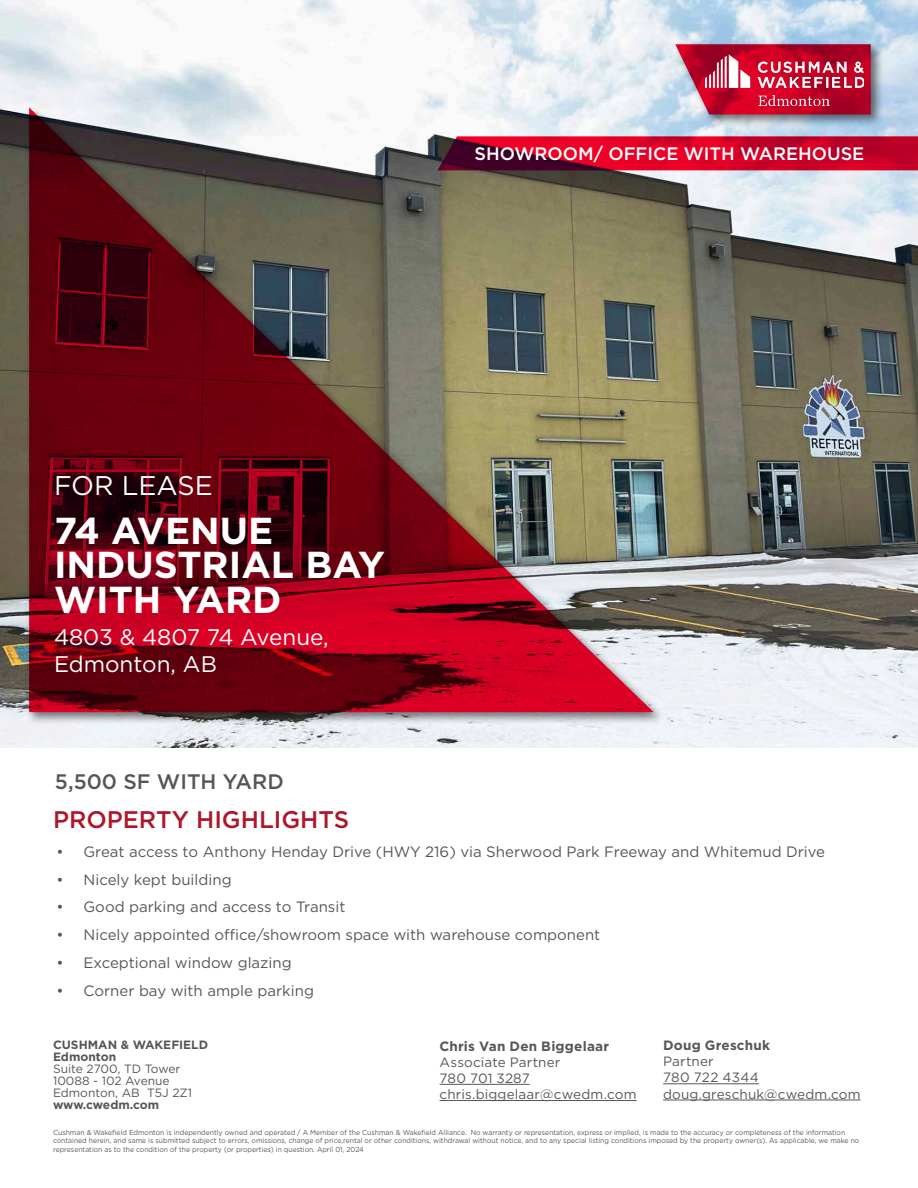
<style>
.page{position:relative;width:918px;height:1188px;background:#fff}
.page>*{position:absolute;margin:0;border:0;box-sizing:border-box;transform-origin:0 0}
.t1{font:700 37.5px/34.5px "Gotham";color:#fff}
.t2{font:27px "Gotham";color:#fff}
.t3{font:500 24px "Gotham";color:#ae172b}
.t4{font:22.5px "Gotham";color:#fff}
.t5{font:500 21px "Gotham";color:#54575a}
.Body_Text{font:500 18px "Gotham";color:#fff}
.t6{font:15px "Gotham";color:#54575a}
.Broker_Contact_Smaller{font:13.5px/16.2px "Gotham";letter-spacing:.01em;color:#54575a}
.Broker_Name{font:700 13.5px "Gotham";letter-spacing:.015em;color:#54575a}
.Company_Address_Text{font:12px/12px "Gotham";color:#54575a}
.Company_Address_Text-2{font:700 12px "Gotham";color:#54575a}
.disclaimer{font:7.2px/8.7px "Gotham";color:#54575a;scale:.95 1}
.s1{font-weight:700}
</style>
<div class="page">
<img style="left:0;top:0;width:918px;height:747px">
<div style="left:26px;top:106px;width:639px;height:619px;background:#231f20;opacity:.6"></div>
<svg style="left:29px;top:107px;width:625px;height:605px;background:#7f4242"></svg>
<div style="left:673px;top:41px;width:211px;height:87px;background:#231f20;opacity:.6"></div>
<svg style="left:675px;top:44px;width:196px;height:70px;background:#bb3351"></svg>
<img style="left:705px;top:54px;width:159px;height:51px">
<svg style="left:437px;top:136px;width:481px;height:34px;background:#ba0329"></svg>
<hr style="left:663px;top:1083px;width:96px;height:1px;background:#54575a">
<hr style="left:663px;top:1100px;width:198px;height:1px;background:#54575a">
<hr style="left:440px;top:1084px;width:90px;height:1px;background:#54575a">
<hr style="left:440px;top:1100px;width:197px;height:1px;background:#54575a">
<p class="Body_Text" style="left:475px;top:142px;width:391px">SHOWROOM/ OFFICE WITH WAREHOUSE</p>
<p class="t2" style="left:54px;top:468px;width:160px">FOR LEASE</p>
<p class="t1" style="left:54px;top:513px;width:332px">74 AVENUE<br>INDUSTRIAL BAY<br>WITH YARD</p>
<p class="t4" style="left:54px;top:623px;width:276px">4803 &amp; 4807 74 Avenue,</p>
<p class="t4" style="left:54px;top:650px;width:164px">Edmonton, AB</p>
<p class="t5" style="left:55px;top:768px;width:230px">5,500 SF WITH YARD</p>
<p class="t3" style="left:53px;top:804px;width:297px">PROPERTY HIGHLIGHTS</p>
<p class="t6" style="left:57px;top:842px;width:770px">• Great access to Anthony Henday Drive (HWY 216) via Sherwood Park Freeway and Whitemud Drive</p>
<p class="t6" style="left:57px;top:870px;width:177px">• Nicely kept building</p>
<p class="t6" style="left:57px;top:898px;width:290px">• Good parking and access to Transit</p>
<p class="t6" style="left:57px;top:925px;width:545px">• Nicely appointed office/showroom space with warehouse component</p>
<p class="t6" style="left:57px;top:953px;width:237px">• Exceptional window glazing</p>
<p class="t6" style="left:57px;top:981px;width:259px">• Corner bay with ample parking</p>
<p class="Company_Address_Text-2" style="left:53px;top:1037px;width:157px">CUSHMAN &amp; WAKEFIELD</p>
<p class="Company_Address_Text-2" style="left:53px;top:1049px;width:65px">Edmonton</p>
<p class="Company_Address_Text" style="left:53px;top:1062px;width:141px">Suite 2700, TD Tower<br>10088 - 102 Avenue<br>Edmonton, AB T5J 2Z1 <span class="s1">www.cwedm.com</span></p>
<p class="Broker_Name" style="left:440px;top:1037px;width:171px">Chris Van Den Biggelaar</p>
<p class="Broker_Contact_Smaller" style="left:440px;top:1054px;width:122px">Associate Partner</p>
<p class="Broker_Contact_Smaller" style="left:440px;top:1070px;width:199px">780 701 3287 chris.biggelaar@cwedm.com</p>
<p class="Broker_Name" style="left:663px;top:1036px;width:109px">Doug Greschuk</p>
<p class="Broker_Contact_Smaller" style="left:663px;top:1053px;width:199px">Partner<br>780 722 4344 doug.greschuk@cwedm.com</p>
<p class="disclaimer" style="left:53px;top:1127px;width:850px">Cushman &amp; Wakefield Edmonton is independently owned and operated / A Member of the Cushman &amp; Wakefield Alliance. No warranty or representation, express or implied, is made to the accuracy or completeness of the information contained herein, and same is submitted subject to errors, omissions, change of price,rental or other conditions, withdrawal without notice, and to any special listing conditions imposed by the property owner(s). As applicable, we make no representation as to the condition of the property (or properties) in question. April 01, 2024</p>
</div>
